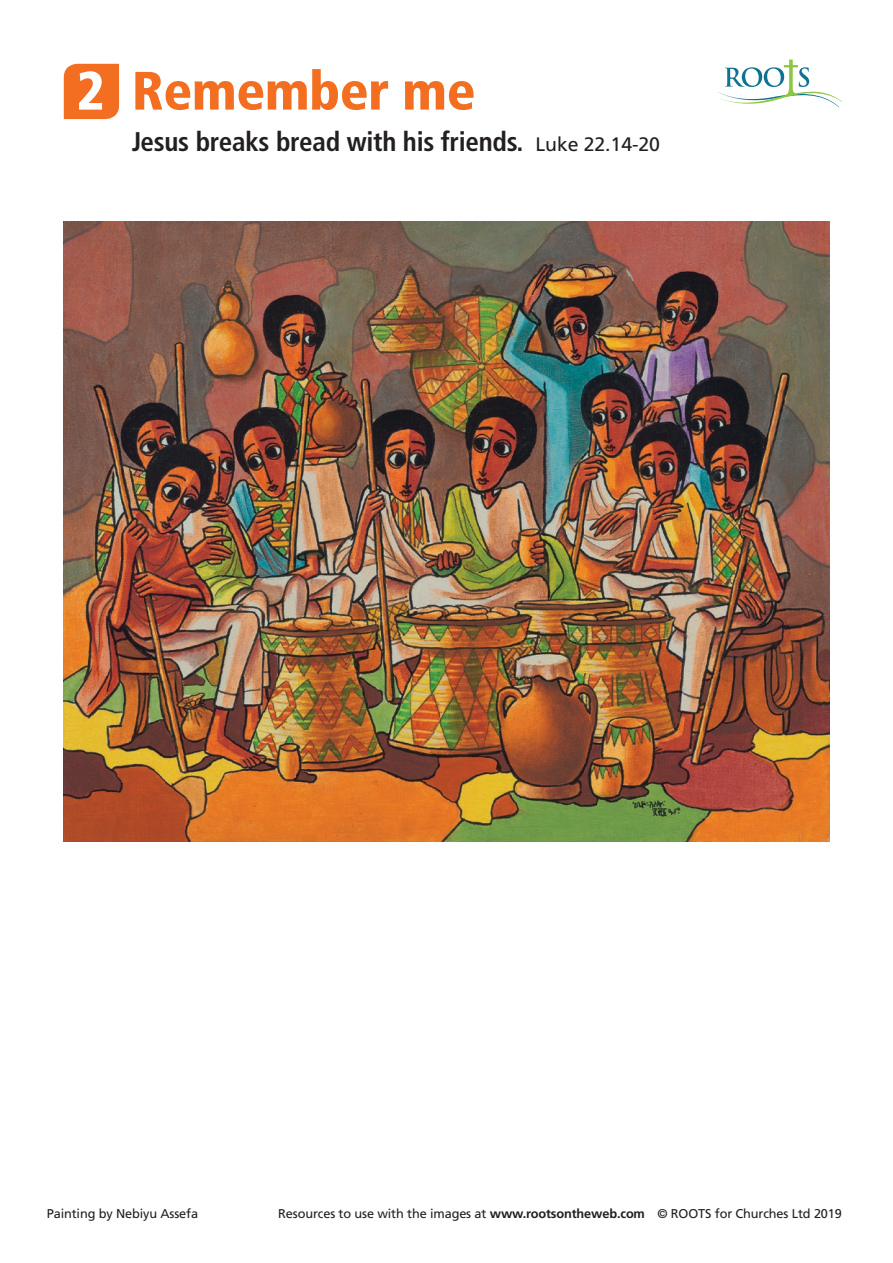
<style>
.page{position:relative;width:893px;height:1263px;background:#fff}
.page>*{position:absolute;margin:0;border:0;box-sizing:border-box;transform-origin:0 0}
.t1{font:900 condensed 54px "Frutiger LT Std";letter-spacing:-.01em;color:#f36e21}
.t2{font:700 condensed 27px "Frutiger LT Std";letter-spacing:-.01em;color:#231f20}
.t3{font:12.75px "Frutiger LT Std";letter-spacing:-.01em;color:#231f20}
.s1{color:#fff}
.s2{font-weight:400;font-stretch:normal;font-size:19.5px}
.s3{font-weight:700}
</style>
<div class="page">
<svg style="left:718px;top:60px;width:124px;height:47px"></svg>
<svg style="left:63px;top:63px;width:57px;height:57px;background:#f37933"></svg>
<img style="left:64px;top:222px;width:765px;height:619px">
<h1 class="t1" style="left:77px;top:58px;width:401px"><span class="s1">2</span> Remember me</h1>
<h2 class="t2" style="left:132px;top:126px;width:530px">Jesus breaks bread with his friends. <span class="s2">Luke 22.14-20</span></h2>
<p class="t3" style="left:47px;top:1206px;width:153px">Painting by Nebiyu Assefa</p>
<p class="t3" style="left:278px;top:1206px;width:565px">Resources to use with the images at <span class="s3">www.rootsontheweb.com</span> © ROOTS for Churches Ltd 2019</p>
</div>
